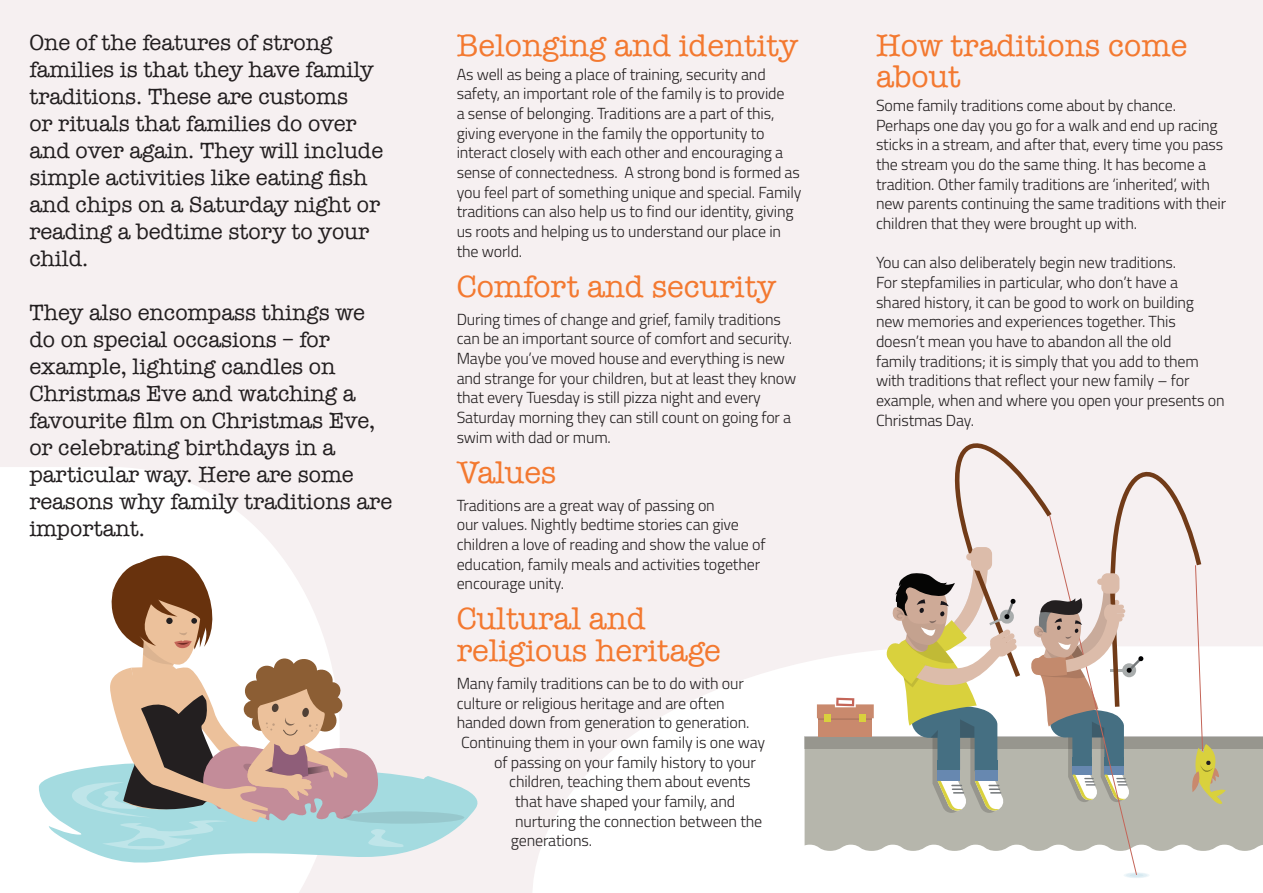
<style>
.page{position:relative;width:1263px;height:893px;background:#f6f0f1}
.page>*{position:absolute;margin:0;border:0;box-sizing:border-box;transform-origin:0 0}
.t1{font:31.5px/31.5px "American Typewriter";color:#f37930}
.t2{font:22.5px/27px "American Typewriter";color:#231f20}
.t3{font:300 16.05px/19.6px "Titillium";letter-spacing:-.01em;color:#231f20}
</style>
<div class="page">
<svg style="left:533px;top:647px;width:730px;height:246px;fill:#fff"></svg>
<svg style="left:0;top:467px;width:314px;height:426px;fill:#fff"></svg>
<svg style="left:39px;top:758px;width:438px;height:105px"></svg>
<div style="left:343px;top:811px;width:121px;height:13px;background:#97c8cd;border-radius:50%"></div>
<svg style="left:72px;top:556px;width:360px;height:297px"></svg>
<div style="left:804px;top:749px;width:459px;height:102px;background:#b6b6ac"></div>
<div style="left:804px;top:737px;width:459px;height:12px;background:#97968e"></div>
<div style="left:1123px;top:872px;width:26px;height:6px;background:#f1f8fa;border-radius:50%"></div>
<div style="left:1126px;top:873px;width:21px;height:5px;background:#e8f2f7;border-radius:50%"></div>
<div style="left:819px;top:708px;width:53px;height:29px;background:#c9896d"></div>
<div style="left:819px;top:708px;width:53px;height:12px;background:#b87d64"></div>
<div style="left:825px;top:715px;width:6px;height:7px;background:#d9d13d"></div>
<div style="left:860px;top:715px;width:6px;height:7px;background:#d9d13d"></div>
<svg style="left:817px;top:698px;width:57px;height:20px"></svg>
<svg style="left:884px;top:443px;width:344px;height:434px"></svg>
<p class="t2" style="left:29px;top:28px;width:355px">One of the features of strong families is that they have family traditions. These are customs<br>or rituals that families do over and over again. They will include simple activities like eating fish and chips on a Saturday night or reading a bedtime story to your child.</p>
<p class="t2" style="left:29px;top:298px;width:364px">They also encompass things we do on special occasions – for example, lighting candles on<br>Christmas Eve and watching a favourite film on Christmas Eve, or celebrating birthdays in a particular way. Here are some reasons why family traditions are important.</p>
<h1 class="t1" style="left:457px;top:29px;width:343px">Belonging and identity</h1>
<p class="t3" style="left:457px;top:63px;width:346px">As well as being a place of training, security and safety, an important role of the family is to provide<br>a sense of belonging. Traditions are a part of this, giving everyone in the family the opportunity to interact closely with each other and encouraging a sense of connectedness. A strong bond is formed as you feel part of something unique and special. Family traditions can also help us to find our identity, giving us roots and helping us to understand our place in the world.</p>
<h1 class="t1" style="left:457px;top:269px;width:321px">Comfort and security</h1>
<p class="t3" style="left:457px;top:308px;width:341px">During times of change and grief, family traditions can be an important source of comfort and security.<br>Maybe you’ve moved house and everything is new and strange for your children, but at least they know that every Tuesday is still pizza night and every Saturday morning they can still count on going for a swim with dad or mum.</p>
<h1 class="t1" style="left:457px;top:455px;width:101px">Values</h1>
<p class="t3" style="left:457px;top:495px;width:310px">Traditions are a great way of passing on<br>our values. Nightly bedtime stories can give children a love of reading and show the value of education, family meals and activities together encourage unity.</p>
<h1 class="t1" style="left:457px;top:602px;width:266px">Cultural and religious heritage</h1>
<p class="t3" style="left:457px;top:673px;width:289px">Many family traditions can be to do with our</p>
<p class="t3" style="left:457px;top:692px;width:270px">culture or religious heritage and are often</p>
<p class="t3" style="left:457px;top:712px;width:294px">handed down from generation to generation.</p>
<p class="t3" style="left:461px;top:732px;width:305px">Continuing them in your own family is one way</p>
<p class="t3" style="left:494px;top:751px;width:263px">of passing on your family history to your</p>
<p class="t3" style="left:509px;top:771px;width:243px">children, teaching them about events</p>
<p class="t3" style="left:515px;top:791px;width:221px">that have shaped your family, and</p>
<p class="t3" style="left:515px;top:810px;width:249px">nurturing the connection between the</p>
<p class="t3" style="left:511px;top:830px;width:83px">generations.</p>
<h1 class="t1" style="left:876px;top:29px;width:313px">How traditions come about</h1>
<p class="t3" style="left:876px;top:95px;width:352px">Some family traditions come about by chance.<br>Perhaps one day you go for a walk and end up racing sticks in a stream, and after that, every time you pass the stream you do the same thing. It has become a tradition. Other family traditions are ‘inherited’, with new parents continuing the same traditions with their children that they were brought up with.</p>
<p class="t3" style="left:876px;top:252px;width:350px">You can also deliberately begin new traditions.<br>For stepfamilies in particular, who don’t have a shared history, it can be good to work on building new memories and experiences together. This doesn’t mean you have to abandon all the old<br>family traditions; it is simply that you add to them with traditions that reflect your new family – for example, when and where you open your presents on Christmas Day.</p>
</div>
